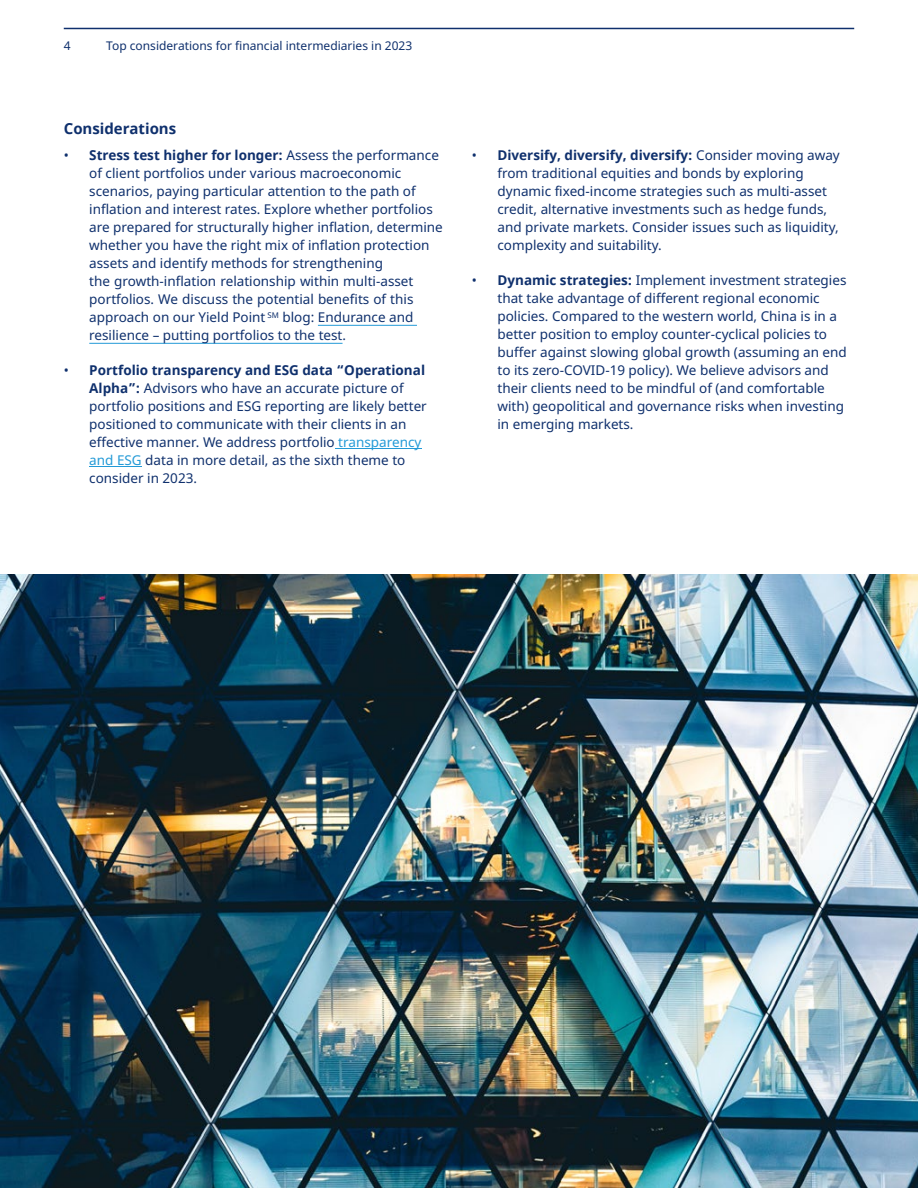
<style>
.page{position:relative;width:918px;height:1188px;background:#fff}
.page>*{position:absolute;margin:0;border:0;box-sizing:border-box;transform-origin:0 0}
.t1{font:700 15px "Noto Sans";color:#0f306d}
.t2{font:13.5px/18px "Noto Sans";color:#0f306d}
.t3{font:12px "Noto Sans";color:#0f306d}
.s1{font-weight:700}
.s2{color:#239ad7}
</style>
<div class="page">
<hr style="left:64px;top:28px;width:790px;height:1px;background:#0f306d">
<img style="left:0;top:574px;width:918px;height:614px">
<hr style="left:318px;top:325px;width:99px;height:1px;background:#239ad7">
<hr style="left:89px;top:343px;width:254px;height:1px;background:#239ad7">
<hr style="left:335px;top:449px;width:87px;height:1px;background:#239ad7">
<hr style="left:89px;top:467px;width:53px;height:1px;background:#239ad7">
<p class="t3" style="left:64px;top:37px;width:8px">4</p>
<p class="t3" style="left:106px;top:37px;width:308px">Top considerations for financial intermediaries in 2023</p>
<p class="t1" style="left:64px;top:118px;width:114px">Considerations</p>
<p class="t2" style="left:89px;top:147px;width:355px;text-indent:-26px">• <span class="s1">Stress test higher for longer:</span> Assess the performance of client portfolios under various macroeconomic scenarios, paying particular attention to the path of inflation and interest rates. Explore whether portfolios are prepared for structurally higher inflation, determine whether you have the right mix of inflation protection assets and identify methods for strengthening<br>the growth-inflation relationship within multi-asset portfolios. We discuss the potential benefits of this approach on our Yield Point <sup>SM</sup> blog: Endurance and resilience – putting portfolios to the test.</p>
<p class="t2" style="left:89px;top:362px;width:339px;text-indent:-26px">• <span class="s1">Portfolio transparency and ESG data “Operational Alpha”:</span> Advisors who have an accurate picture of portfolio positions and ESG reporting are likely better positioned to communicate with their clients in an effective manner. We address portfolio <span class="s2">transparency and ESG</span> data in more detail, as the sixth theme to consider in 2023.</p>
<p class="t2" style="left:497px;top:147px;width:344px;text-indent:-26px">• <span class="s1">Diversify, diversify, diversify:</span> Consider moving away from traditional equities and bonds by exploring dynamic fixed-income strategies such as multi-asset credit, alternative investments such as hedge funds, and private markets. Consider issues such as liquidity, complexity and suitability.</p>
<p class="t2" style="left:497px;top:272px;width:351px;text-indent:-26px">• <span class="s1">Dynamic strategies:</span> Implement investment strategies that take advantage of different regional economic policies. Compared to the western world, China is in a better position to employ counter-cyclical policies to buffer against slowing global growth (assuming an end to its zero-COVID-19 policy). We believe advisors and their clients need to be mindful of (and comfortable with) geopolitical and governance risks when investing in emerging markets.</p>
</div>
